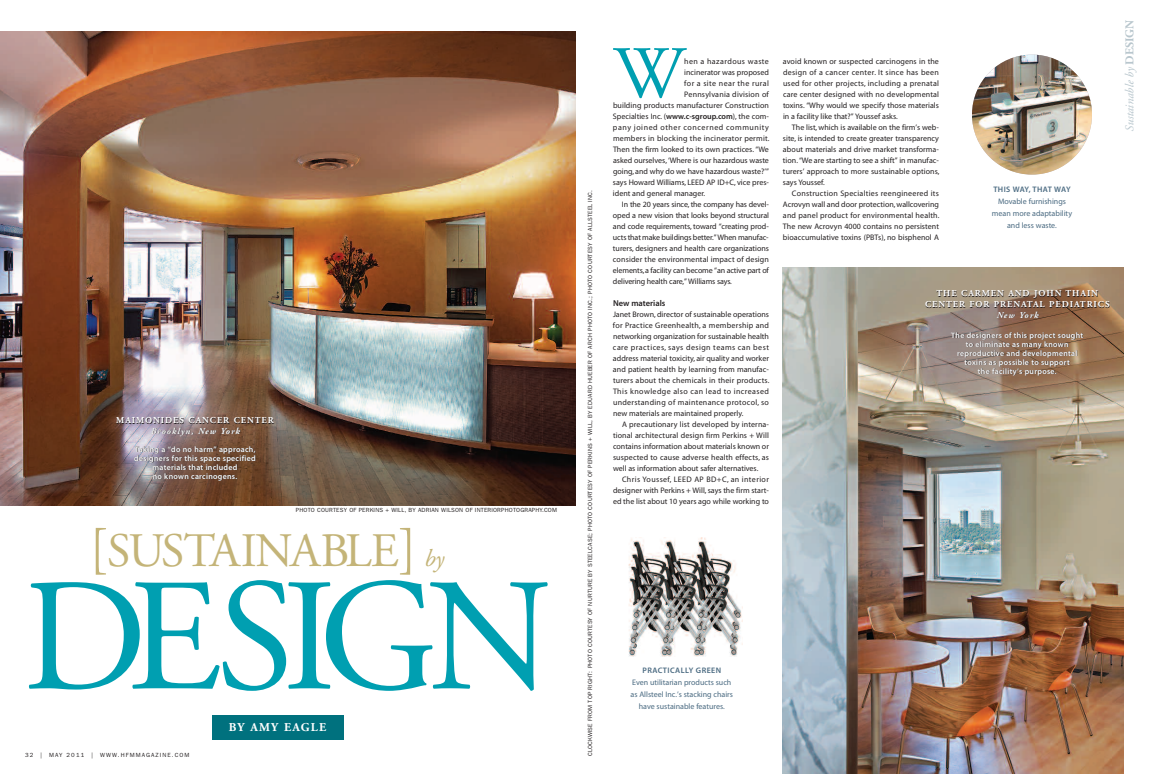
<style>
.page{position:relative;width:1152px;height:774px;background:#fff}
.page>*{position:absolute;margin:0;border:0;box-sizing:border-box;transform-origin:0 0}
.t1{font:160px "Adobe Garamond";letter-spacing:-.075em;color:#009fb1}
.t2{font:73.8px "Adobe Garamond";color:#009fb1}
.t3{font:48px "Adobe Garamond";letter-spacing:-.04em;color:#c4b478}
.t4{font:italic 24px "Adobe Garamond";color:#c4b478}
.t5{font:italic 12px "Adobe Garamond";color:#b8c6cd}
.t6{font:700 12px "Adobe Garamond";letter-spacing:.105em;color:#fff}
.t7{font:700 9px/10.8px "Adobe Garamond";letter-spacing:.105em;color:#fff;text-align:center}
.t8{font:italic 700 9px "Adobe Garamond";letter-spacing:.105em;color:#fff}
.t9{font:8.5px "Myriad MM 565 wt 600 wd";color:#231f20}
.t10{font:8px/11px "Myriad MM 400 wt 600 wd";color:#231f20;text-align:justify}
.t11{font:8px/9px "Myriad MM 565 wt 600 wd";letter-spacing:.025em;color:#fff;text-align:center}
.t12{font:8px/12px "Myriad MM 400 wt 600 wd";color:#4a6a81;text-align:center}
.t13{font:8px "Myriad MM 400 wt 600 wd";letter-spacing:.025em;color:#231f20}
.t14{font:8px "Myriad MM 400 wt 600 wd";letter-spacing:.07em;color:#231f20}
.t15{font:8px "Myriad MM 400 wt 600 wd";letter-spacing:.05em;color:#231f20}
.t16{font:8px "Myriad MM 400 wt 600 wd";letter-spacing:.055em;color:#231f20}
.t17{font:8px "Myriad MM 565 wt 600 wd";letter-spacing:.055em;color:#4a6a81}
.t18{font:8px "Myriad MM 565 wt 600 wd";letter-spacing:.025em;color:#4a6a81}
.t19{font:6px "Franklin Gothic";letter-spacing:.03em;color:#231f20}
.t20{font:6px "Franklin Gothic";letter-spacing:.18em;color:#231f20}
.s1{font-size:56px}
.s2{font-family:"Myriad MM 565 wt 600 wd"}
.s3{font-weight:700;font-style:normal}
</style>
<div class="page">
<img style="left:782px;top:267px;width:342px;height:507px">
<img style="left:0;top:32px;width:576px;height:474px">
<img style="left:972px;top:55px;width:120px;height:120px;border-radius:50%">
<img style="left:628px;top:538px;width:114px;height:119px">
<div style="left:212px;top:716px;width:132px;height:24px;background:#00717e"></div>
<p class="t7" style="left:116px;top:416px;width:159px">MAIMONIDES CANCER CENTER</p>
<p class="t8" style="left:150px;top:428px;width:91px">Brooklyn, New York</p>
<p class="t11" style="left:134px;top:446px;width:123px">Taking a “do no harm” approach, designers for this space specified materials that included<br>no known carcinogens.</p>
<p class="t19" style="left:296px;top:508px;width:263px">PHOTO COURTESY OF PERKINS + WILL, BY ADRIAN WILSON OF INTERIORPHOTOGRAPHY.COM</p>
<h3 class="t3" style="left:89px;top:532px;width:329px"><span class="s1">[</span>SUSTAINABLE<span class="s1">]</span></h3>
<h3 class="t4" style="left:423px;top:549px;width:21px">by</h3>
<h1 class="t1" style="left:22px;top:574px;width:531px">DESIGN</h1>
<p class="t20" style="left:25px;top:753px;width:166px">32 | MAY 2011 | WWW.HFMMAGAZINE.COM</p>
<h3 class="t6" style="left:229px;top:723px;width:99px">BY AMY EAGLE</h3>
<p class="t19" style="left:588px;top:756px;width:568px;rotate:-90deg">CLOCKWISE FROM TOP RIGHT: PHOTO COURTESY OF NURTURE BY STEELCASE; PHOTO COURTESY OF PERKINS + WILL, BY EDUARD HUEBER OF ARCH PHOTO INC.; PHOTO COURTESY OF ALLSTEEL INC.</p>
<h2 class="t2" style="left:613px;top:44px;width:72px">W</h2>
<p class="t16" style="left:684px;top:58px;width:86px">hen a hazardous waste</p>
<p class="t10" style="left:684px;top:68px;width:86px">incinerator was proposed</p>
<p class="t15" style="left:684px;top:80px;width:86px">for a site near the rural</p>
<p class="t13" style="left:684px;top:91px;width:86px">Pennsylvania division of</p>
<p class="t10" style="left:613px;top:101px;width:158px">building products manufacturer Construction</p>
<p class="t10" style="left:613px;top:112px;width:158px">Specialties Inc. (<span class="s2">www.c-sgroup.com</span>), the com-</p>
<p class="t14" style="left:613px;top:124px;width:158px">pany joined other concerned community</p>
<p class="t13" style="left:613px;top:135px;width:158px">members in blocking the incinerator permit.</p>
<p class="t10" style="left:613px;top:145px;width:158px">Then the firm looked to its own practices. “We</p>
<p class="t10" style="left:613px;top:156px;width:157px">asked ourselves, ‘Where is our hazardous waste</p>
<p class="t10" style="left:613px;top:167px;width:157px">going, and why do we have hazardous waste?’”</p>
<p class="t10" style="left:613px;top:178px;width:158px">says Howard Williams, LEED AP ID+C, vice pres-</p>
<p class="t10" style="left:613px;top:189px;width:94px">ident and general manager.</p>
<p class="t10" style="left:622px;top:200px;width:148px">In the 20 years since, the company has devel-</p>
<p class="t10" style="left:613px;top:211px;width:158px">oped a new vision that looks beyond structural</p>
<p class="t10" style="left:613px;top:222px;width:157px">and code requirements, toward “creating prod-</p>
<p class="t10" style="left:613px;top:233px;width:157px">ucts that make buildings better.”When manufac-</p>
<p class="t10" style="left:613px;top:244px;width:157px">turers, designers and health care organizations</p>
<p class="t10" style="left:613px;top:255px;width:157px">consider the environmental impact of design</p>
<p class="t10" style="left:613px;top:266px;width:157px">elements,a facility can become “an active part of</p>
<p class="t10" style="left:613px;top:277px;width:120px">delivering health care,” Williams says.</p>
<p class="t9" style="left:613px;top:300px;width:54px">New materials</p>
<p class="t10" style="left:613px;top:310px;width:158px">Janet Brown, director of sustainable operations for Practice Greenhealth, a membership and networking organization for sustainable health care practices, says design teams can best address material toxicity, air quality and worker and patient health by learning from manufac&shy;turers about the chemicals in their products.<br>This knowledge also can lead to increased understanding of maintenance protocol, so new materials are maintained properly.</p>
<p class="t10" style="left:613px;top:420px;width:158px;text-indent:9px">A precautionary list developed by interna&shy;tional architectural design firm Perkins + Will contains information about materials known or suspected to cause adverse health effects, as well as information about safer alternatives.</p>
<p class="t10" style="left:613px;top:475px;width:158px;text-indent:9px">Chris Youssef, LEED AP BD+C, an interior designer with Perkins + Will,says the firm start&shy;ed the list about 10 years ago while working to</p>
<p class="t10" style="left:783px;top:57px;width:158px">avoid known or suspected carcinogens in the design of a cancer center. It since has been used for other projects, including a prenatal care center designed with no developmental toxins. “Why would we specify those materials in a facility like that?” Youssef asks.</p>
<p class="t10" style="left:783px;top:123px;width:158px;text-indent:9px">The list, which is available on the firm’s web&shy;site, is intended to create greater transparency about materials and drive market transforma&shy;tion.“We are starting to see a shift” in manufac&shy;turers’ approach to more sustainable options, says Youssef.</p>
<p class="t10" style="left:783px;top:189px;width:158px;text-indent:9px">Construction Specialties reengineered its Acrovyn wall and door protection,wallcovering and panel product for environmental health.<br>The new Acrovyn 4000 contains no persistent bioaccumulative toxins (PBTs), no bisphenol A</p>
<p class="t18" style="left:993px;top:186px;width:79px">THIS WAY, THAT WAY</p>
<p class="t12" style="left:992px;top:196px;width:82px">Movable furnishings mean more adaptability and less waste.</p>
<p class="t7" style="left:925px;top:289px;width:186px">THE CARMEN AND JOHN THAIN<br>CENTER FOR PRENATAL PEDIATRICS</p>
<p class="t8" style="left:996px;top:312px;width:43px">New York</p>
<p class="t11" style="left:951px;top:331px;width:134px">The designers of this project sought to eliminate as many known reproductive and developmental toxins as possible to support<br>the facility’s purpose.</p>
<h3 class="t5" style="left:1125px;top:132px;width:113px;rotate:-90deg">Sustainable by <span class="s3">DESIGN</span></h3>
<p class="t17" style="left:642px;top:667px;width:80px">PRACTICALLY GREEN</p>
<p class="t12" style="left:631px;top:677px;width:104px">Even utilitarian products such as Allsteel Inc.’s stacking chairs have sustainable features.</p>
</div>
